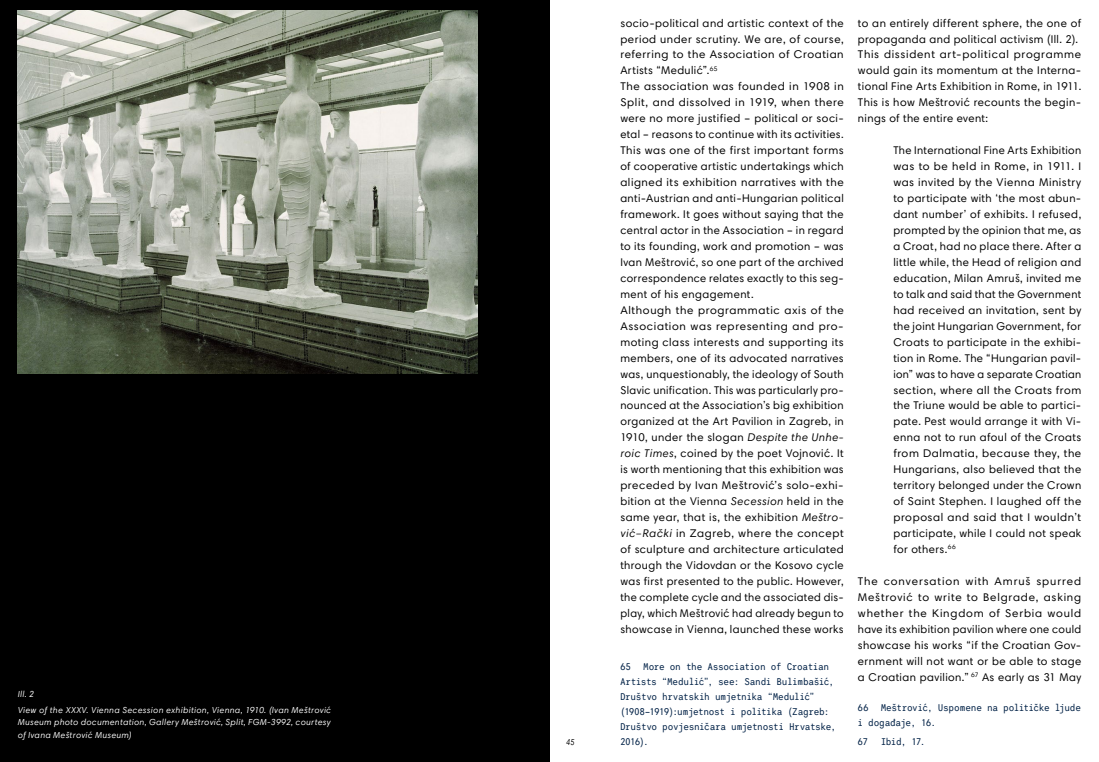
<style>
.page{position:relative;width:1099px;height:762px;background:#fff}
.page>*{position:absolute;margin:0;border:0;box-sizing:border-box;transform-origin:0 0}
.t1{font:11.25px/16px "Harmonia Sans Pro Cyr";letter-spacing:.04em;color:#000}
.t2{font:10px/15px "Harmonia Sans Mono Std CE";letter-spacing:.02em;color:#002146}
.t3{font:italic 8.75px/16px "Harmonia Sans Pro Cyr";letter-spacing:.045em;color:#fff}
.t4{font:italic 8.75px "Harmonia Sans Pro Cyr";color:#000;scale:.85 1}
.s1{font-style:italic}
</style>
<div class="page">
<div style="left:0;top:0;width:549px;height:762px;background:#000"></div>
<img style="left:18px;top:11px;width:460px;height:363px">
<p class="t3" style="left:18px;top:685px;width:315px">Ill. 2<br>View of the XXXV. Vienna Secession exhibition, Vienna, 1910. (Ivan Meštrović</p>
<p class="t3" style="left:18px;top:715px;width:314px;line-height:12.5px">Museum photo documentation, Gallery Meštrović, Split, FGM-3992, courtesy of Ivana Meštrović Museum)</p>
<p class="t4" style="left:566px;top:736px;width:11px">45</p>
<p class="t1" style="left:620px;top:15px;width:225px">socio-political and artistic context of the period under scrutiny. We are, of course, referring to the Association of Croatian Artists “Medulić”.<sup>65<br></sup>The association was founded in 1908 in Split, and dissolved in 1919, when there were no more justified – political or soci&shy;etal – reasons to continue with its activities.<br>This was one of the first important forms of cooperative artistic undertakings which aligned its exhibition narratives with the anti-Austrian and anti-Hungarian political framework. It goes without saying that the central actor in the Association – in regard to its founding, work and promotion – was Ivan Meštrović, so one part of the archived correspondence relates exactly to this seg&shy;ment of his engagement.<br>Although the programmatic axis of the Association was representing and pro&shy;moting class interests and supporting its members, one of its advocated narratives was, unquestionably, the ideology of South Slavic unification. This was particularly pro&shy;nounced at the Association’s big exhibition organized at the Art Pavilion in Zagreb, in 1910, under the slogan <span class="s1">Despite the Unhe&shy;roic Times</span>, coined by the poet Vojnović. It is worth mentioning that this exhibition was preceded by Ivan Meštrović’s solo-exhi&shy;bition at the Vienna <span class="s1">Secession</span> held in the same year, that is, the exhibition <span class="s1">Meštro&shy;vić–Rački</span> in Zagreb, where the concept of sculpture and architecture articulated through the Vidovdan or the Kosovo cycle was first presented to the public. However, the complete cycle and the associated dis&shy;play, which Meštrović had already begun to showcase in Vienna, launched these works</p>
<p class="t2" style="left:620px;top:658px;width:12px">65</p>
<p class="t2" style="left:620px;top:658px;width:217px;text-indent:23px">More on the Association of Croatian Artists “Medulić”, see: Sandi Bulimbašić, Društvo hrvatskih umjetnika “Medulić” (1908–1919):umjetnost i politika (Zagreb:<br>Društvo povjesničara umjetnosti Hrvatske, 2016).</p>
<p class="t1" style="left:857px;top:15px;width:225px">to an entirely different sphere, the one of propaganda and political activism (Ill. 2).<br>This dissident art-political programme would gain its momentum at the Interna&shy;tional Fine Arts Exhibition in Rome, in 1911.<br>This is how Meštrović recounts the begin&shy;nings of the entire event:</p>
<p class="t1" style="left:893px;top:142px;width:189px;text-align:justify">The International Fine Arts Exhibition was to be held in Rome, in 1911. I was invited by the Vienna Ministry to participate with ‘the most abun&shy;dant number’ of exhibits. I refused, prompted by the opinion that me, as a Croat, had no place there. After a little while, the Head of religion and education, Milan Amruš, invited me to talk and said that the Government had received an invitation, sent by the joint Hungarian Government, for Croats to participate in the exhibi&shy;tion in Rome. The “Hungarian pavil&shy;ion” was to have a separate Croatian section, where all the Croats from the Triune would be able to partici&shy;pate. Pest would arrange it with Vi&shy;enna not to run afoul of the Croats from Dalmatia, because they, the Hungarians, also believed that the territory belonged under the Crown of Saint Stephen. I laughed off the proposal and said that I wouldn’t participate, while I could not speak for others.<sup>66</sup></p>
<p class="t1" style="left:857px;top:573px;width:225px;text-align:justify">The conversation with Amruš spurred Meštrović to write to Belgrade, asking whether the Kingdom of Serbia would have its exhibition pavilion where one could showcase his works “if the Croatian Gov&shy;ernment will not want or be able to stage a Croatian pavilion.” <sup>67</sup> As early as 31 May</p>
<p class="t2" style="left:857px;top:700px;width:12px">66</p>
<p class="t2" style="left:857px;top:700px;width:224px;text-indent:23px">Meštrović, Uspomene na političke ljude i događaje, 16.</p>
<p class="t2" style="left:857px;top:733px;width:11px">67</p>
<p class="t2" style="left:881px;top:733px;width:46px">Ibid, 17.</p>
</div>
